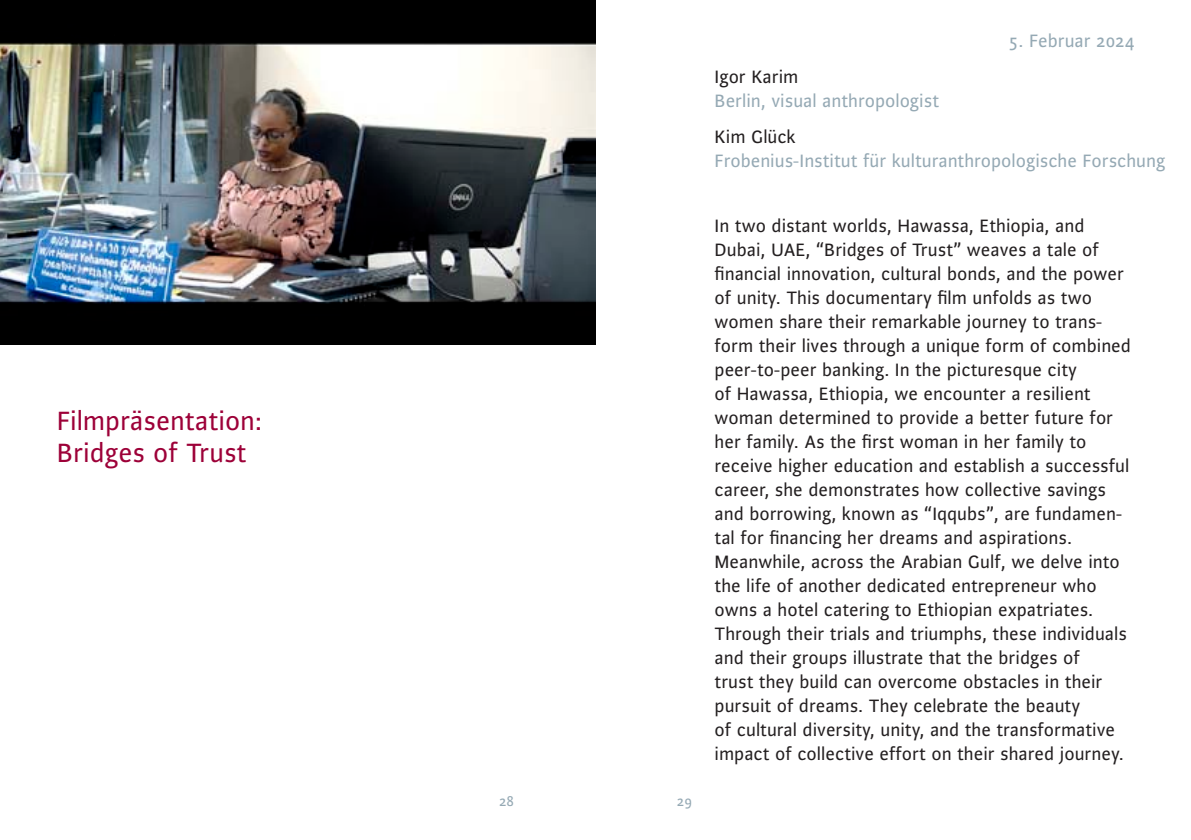
<style>
.page{position:relative;width:1191px;height:840px;background:#fff}
.page>*{position:absolute;margin:0;border:0;box-sizing:border-box;transform-origin:0 0}
.t1{font:28px/32px "Alibi Roman Os F";color:#9d0138}
.t2{font:19px/24px "Alibi Roman Os F";color:#231f20}
.t3{font:19px "Alibi Roman Os F";color:#95a9b4}
.t4{font:15px "Alibi Roman Os F";color:#95a9b4}
</style>
<div class="page">
<img style="left:0;top:0;width:595px;height:344px">
<h1 class="t1" style="left:57px;top:404px;width:207px">Filmpräsentation:<br>Bridges of Trust</h1>
<p class="t4" style="left:499px;top:791px;width:16px">28</p>
<p class="t4" style="left:677px;top:791px;width:16px">29</p>
<p class="t3" style="left:1009px;top:28px;width:127px">5. Februar 2024</p>
<p class="t2" style="left:714px;top:64px;width:85px">Igor Karim</p>
<p class="t3" style="left:714px;top:88px;width:226px">Berlin, visual anthropologist</p>
<p class="t2" style="left:714px;top:124px;width:83px">Kim Glück</p>
<p class="t3" style="left:714px;top:148px;width:452px">Frobenius-I nstitut für kulturanthropologische Forschung</p>
<p class="t2" style="left:714px;top:213px;width:418px">I n two distant worlds, Hawassa, Ethiopia, and Dubai, UAE, “Bridges of Trust” weaves a tale of financial innovation, cultural bonds, and the power of unity. This documentary film unfolds as two women share their remarkable journey to trans&shy;form their lives through a unique form of combined peer-to-peer banking. I n the picturesque city<br>of Hawassa, Ethiopia, we encounter a resilient woman determined to provide a better future for her family. As the first woman in her family to receive higher education and establish a successful career, she demonstrates how collective savings and borrowing, known as “Iqqubs”, are fundamen&shy;tal for financing her dreams and aspirations.<br>Meanwhile, across the Arabian Gulf, we delve into the life of another dedicated entrepreneur who owns a hotel catering to Ethiopian expatriates.<br>Through their trials and triumphs, these individuals and their groups illustrate that the bridges of<br>trust they build can overcome obstacles in their pursuit of dreams. They celebrate the beauty<br>of cultural diversity, unity, and the transformative impact of collective effort on their shared journey.</p>
</div>
